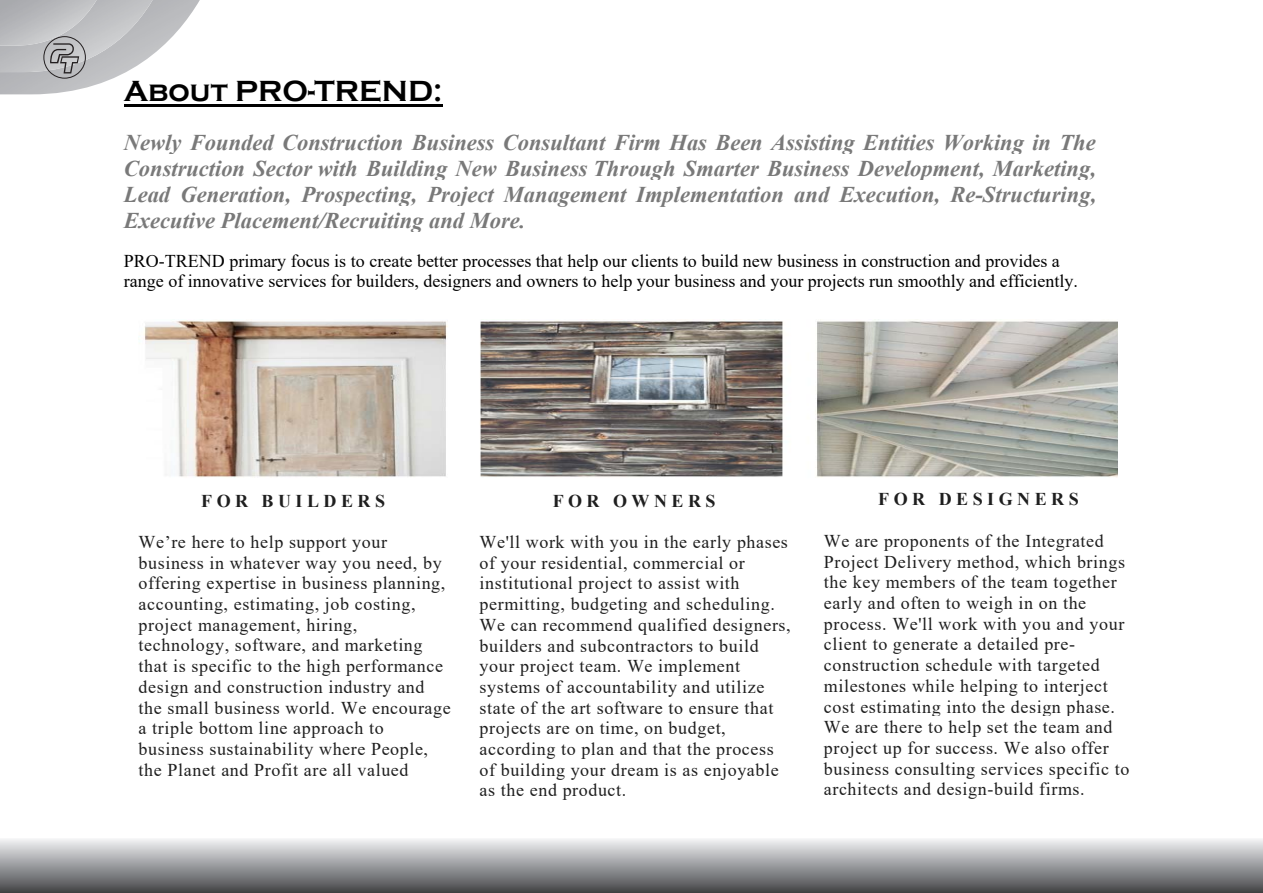
<style>
.page{position:relative;width:1263px;height:893px;background:#fff}
.page>*{position:absolute;margin:0;border:0;box-sizing:border-box;transform-origin:0 0}
.t1{font:700 30px "Copperplate Gothic";color:#000}
.t2{font:italic 700 22.5px/25.8px "Times New Roman";color:#797979;text-align:right}
.t3{font:18px/20.7px "Times New Roman";letter-spacing:.035em;color:#1f1f1f}
.t4{font:18px/20.7px "Times New Roman";color:#000}
.t5{font:700 18px "Times New Roman";letter-spacing:.25em;color:#1f1f1f}
</style>
<div class="page">
<img style="left:0;top:0;width:200px;height:94px">
<img style="left:0;top:0;width:153px;height:72px">
<img style="left:0;top:0;width:97px;height:46px">
<svg style="left:43px;top:36px;width:43px;height:43px;background:#a6a6a8"></svg>
<div style="left:0;top:839px;width:1263px;height:54px;background:linear-gradient(to bottom,#f0f1f3,#46474a)"></div>
<hr style="left:124px;top:104px;width:319px;height:3px;background:#000">
<img style="left:143px;top:320px;width:974px;height:158px">
<p class="t1" style="left:124px;top:75px;width:320px">About PRO-TREND:</p>
<p class="t2" style="left:124px;top:130px;width:974px">Newly Founded Construction Business Consultant Firm Has Been Assisting Entities Working in The<br>Construction Sector with Building New Business Through Smarter Business Development, Marketing,<br>Re-Structuring,</p>
<p class="t2" style="left:124px;top:181px;width:403px;text-align:left">Lead<br>Executive Placement/Recruiting and More.</p>
<p class="t4" style="left:124px;top:250px;width:956px">PRO-TREND primary focus is to create better processes that help our clients to build new business in construction and provides a range of innovative services for builders, designers and owners to help your business and your projects run smoothly and efficiently.</p>
<p class="t2" style="left:180px;top:182px;width:112px">Generation,</p>
<p class="t2" style="left:301px;top:182px;width:117px">Prospecting,</p>
<p class="t2" style="left:427px;top:182px;width:68px">Project</p>
<p class="t2" style="left:504px;top:182px;width:281px">Management Implementation</p>
<p class="t2" style="left:794px;top:182px;width:37px">and</p>
<p class="t2" style="left:839px;top:182px;width:102px">Execution,</p>
<p class="t5" style="left:201px;top:487px;width:48px">FOR</p>
<p class="t3" style="left:139px;top:531px;width:314px">We’re here to help support your business in whatever way you need, by offering expertise in business planning, accounting, estimating, job costing, project management, hiring, technology, software, and marketing that is specific to the high performance design and construction industry and the small business world. We encourage a triple bottom line approach to business sustainability where People, the Planet and Profit are all valued</p>
<p class="t5" style="left:262px;top:487px;width:125px">BUILDERS</p>
<p class="t5" style="left:553px;top:488px;width:48px">FOR</p>
<p class="t3" style="left:480px;top:531px;width:313px">We l l' work with you in the early phases of your residential, commercial or institutional project to assist with permitting, budgeting and scheduling.<br>We can recommend qualified designers, builders and subcontractors to build your project team. We implement systems of accountability and utilize state of the art software to ensure that projects are on time, on budget, according to plan and that the process of building your dream is as enjoyable as the end product.</p>
<p class="t5" style="left:613px;top:488px;width:104px">OWNERS</p>
<p class="t5" style="left:939px;top:486px;width:142px">DESIGNERS</p>
<p class="t5" style="left:878px;top:486px;width:48px">FOR</p>
<p class="t3" style="left:824px;top:530px;width:303px">We are proponents of the Integrated Project Delivery method, which brings the key members of the team together early and often to weigh in on the process. We l l' work with you and your</p>
<p class="t3" style="left:824px;top:654px;width:277px">construction schedule with targeted</p>
<p class="t3" style="left:824px;top:633px;width:253px">client to generate a detailed pre-</p>
<p class="t3" style="left:824px;top:675px;width:307px">milestones while helping to interject cost estimating into the design phase.<br>We are there to help set the team and project up for success. We also offer business consulting services specific to architects and design-build firms.</p>
</div>
